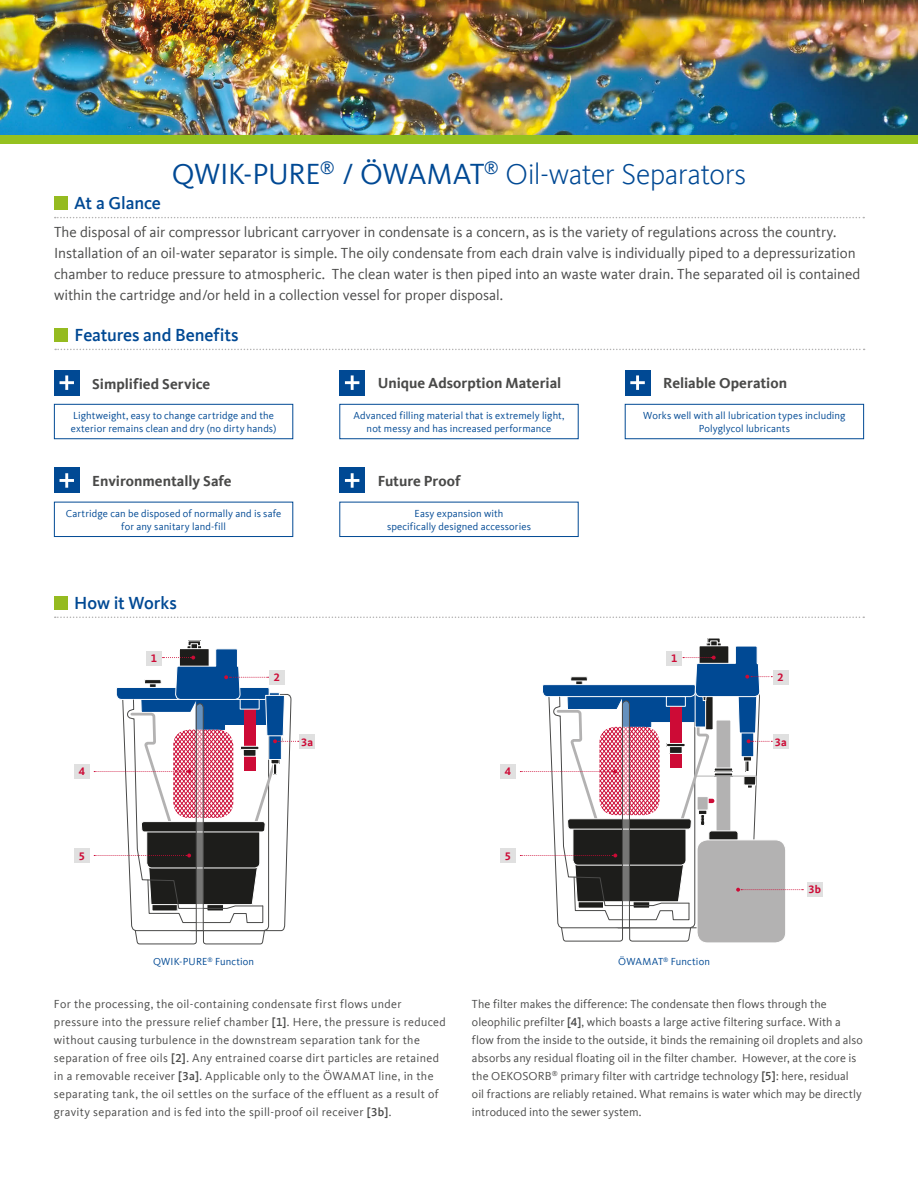
<style>
.page{position:relative;width:918px;height:1188px;background:#fff}
.page>*{position:absolute;margin:0;border:0;box-sizing:border-box;transform-origin:0 0}
.t1{font:300 30px "Kievit Offc Pro";letter-spacing:-.02em;color:#004994}
.t2{font:500 18px "Kievit Offc Pro";letter-spacing:-.01em;color:#004994}
.t3{font:15px/21px "Kievit Offc Pro";letter-spacing:-.005em;color:#4a4a49}
.t4{font:700 15px "Kievit Offc Pro";color:#4a4a49}
.t5{font:12px/18px "Kievit Offc Pro";letter-spacing:.02em;color:#4a4a49}
.t6{font:700 11.25px "Kievit Offc Pro";color:#cd0b36}
.t7{font:10.5px/12.6px "Kievit Offc Pro";letter-spacing:.01em;color:#004994;text-align:center}
.s1{font-weight:400}
.s2{font-weight:500}
</style>
<div class="page">
<img style="left:0;top:0;width:918px;height:135px">
<div style="left:54px;top:404px;width:239px;height:35px;border:1px solid #004994"></div>
<div style="left:54px;top:370px;width:26px;height:25px;background:#004994"></div>
<svg style="left:60px;top:375px;width:14px;height:15px"></svg>
<div style="left:339px;top:404px;width:240px;height:35px;border:1px solid #004994"></div>
<div style="left:339px;top:370px;width:26px;height:25px;background:#004994"></div>
<svg style="left:345px;top:375px;width:14px;height:15px"></svg>
<div style="left:625px;top:404px;width:239px;height:35px;border:1px solid #004994"></div>
<div style="left:625px;top:370px;width:25px;height:25px;background:#004994"></div>
<svg style="left:630px;top:375px;width:15px;height:15px"></svg>
<div style="left:54px;top:502px;width:239px;height:35px;border:1px solid #004994"></div>
<div style="left:54px;top:468px;width:26px;height:25px;background:#004994"></div>
<svg style="left:60px;top:473px;width:14px;height:15px"></svg>
<div style="left:339px;top:502px;width:240px;height:35px;border:1px solid #004994"></div>
<div style="left:339px;top:468px;width:26px;height:25px;background:#004994"></div>
<svg style="left:345px;top:473px;width:14px;height:15px"></svg>
<div style="left:0;top:135px;width:918px;height:9px;background:#95c11f"></div>
<div style="left:188px;top:641px;width:13px;height:5px;border:1px solid #fff"></div>
<div style="left:187px;top:646px;width:15px;height:4px;border:1px solid #fff"></div>
<div style="left:191px;top:644px;width:7px;height:6px;background:#1d1d1b"></div>
<div style="left:191px;top:643px;width:7px;height:7px;border:1px solid #fff"></div>
<div style="left:74px;top:764px;width:16px;height:14px;background:#e0e0e0"></div>
<div style="left:74px;top:848px;width:16px;height:15px;background:#e0e0e0"></div>
<div style="left:500px;top:764px;width:16px;height:14px;background:#e0e0e0"></div>
<div style="left:500px;top:848px;width:16px;height:15px;background:#e0e0e0"></div>
<div style="left:807px;top:882px;width:16px;height:14px;background:#e0e0e0"></div>
<svg style="left:55px;top:617px;width:809px;height:1px"></svg>
<div style="left:54px;top:596px;width:14px;height:13px;background:#95bb20"></div>
<svg style="left:55px;top:217px;width:809px;height:1px"></svg>
<div style="left:54px;top:196px;width:14px;height:14px;background:#95bb20"></div>
<svg style="left:55px;top:349px;width:810px;height:1px"></svg>
<div style="left:54px;top:328px;width:14px;height:13px;background:#95bb20"></div>
<svg style="left:520px;top:641px;width:283px;height:302px"></svg>
<div style="left:300px;top:734px;width:15px;height:14px;background:#e0e0e0"></div>
<svg style="left:94px;top:648px;width:205px;height:297px"></svg>
<h1 class="t1" style="left:172px;top:156px;width:576px"><span class="s1">QWIK-PURE</span><sup>®</sup> <span class="s1">/ ÖWAMAT</span><sup>®</sup> Oil-water Separators</h1>
<p class="t3" style="left:54px;top:221px;width:808px">The disposal of air compressor lubricant carryover in condensate is a concern, as is the variety of regulations across the country.<br>Installation of an oil-water separator is simple. The oily condensate from each drain valve is individually piped to a depressurization chamber to reduce pressure to atmospheric. The clean water is then piped into an waste water drain. The separated oil is contained within the cartridge and/or held in a collection vessel for proper disposal.</p>
<h2 class="t2" style="left:74px;top:192px;width:88px">At a Glance</h2>
<h2 class="t2" style="left:75px;top:324px;width:166px">Features and Benefits</h2>
<p class="t4" style="left:92px;top:375px;width:120px">Simplified Service</p>
<p class="t4" style="left:378px;top:374px;width:185px">Unique Adsorption Material</p>
<p class="t4" style="left:663px;top:374px;width:125px">Reliable Operation</p>
<p class="t7" style="left:71px;top:409px;width:207px;text-align:left">Lightweight, easy to change cartridge and the exterior remains clean and dry (no dirty hands)</p>
<p class="t7" style="left:353px;top:409px;width:213px">Advanced filling material that is extremely light, not messy and has increased performance</p>
<p class="t7" style="left:643px;top:409px;width:204px">Works well with all lubrication types including<br>Polyglycol lubricants</p>
<p class="t4" style="left:92px;top:472px;width:141px">Environmentally Safe</p>
<p class="t4" style="left:378px;top:472px;width:84px">Future Proof</p>
<p class="t7" style="left:66px;top:507px;width:217px">Cartridge can be disposed of normally and is safe for any sanitary land-fill</p>
<p class="t7" style="left:387px;top:507px;width:145px">Easy expansion with<br>specifically designed accessories</p>
<h2 class="t2" style="left:74px;top:592px;width:104px">How it Works</h2>
<p class="t6" style="left:151px;top:652px;width:8px">1</p>
<p class="t6" style="left:671px;top:652px;width:8px">1</p>
<p class="t6" style="left:274px;top:671px;width:8px">2</p>
<p class="t6" style="left:778px;top:671px;width:8px">2</p>
<p class="t6" style="left:301px;top:735px;width:13px">3a</p>
<p class="t6" style="left:775px;top:735px;width:13px">3a</p>
<p class="t6" style="left:79px;top:765px;width:8px">4</p>
<p class="t6" style="left:505px;top:765px;width:8px">4</p>
<p class="t6" style="left:79px;top:849px;width:8px">5</p>
<p class="t6" style="left:505px;top:849px;width:8px">5</p>
<p class="t6" style="left:809px;top:883px;width:14px">3b</p>
<p class="t7" style="left:153px;top:955px;width:103px">QWIK-PURE<sup>®</sup> Function</p>
<p class="t7" style="left:618px;top:955px;width:93px">ÖWAMAT<sup>®</sup> Function</p>
<p class="t5" style="left:54px;top:995px;width:393px">For the processing, the oil-containing condensate first flows under pressure into the pressure relief chamber <span class="s2">[1]</span>. Here, the pressure is reduced without causing turbulence in the downstream separation tank for the separation of free oils <span class="s2">[2]</span>. Any entrained coarse dirt particles are retained in a removable receiver <span class="s2">[3a]</span>. Applicable only to the ÖWAMAT line, in the separating tank, the oil settles on the surface of the effluent as a result of gravity separation and is fed into the spill-proof oil receiver <span class="s2">[3b]</span>.</p>
<p class="t5" style="left:472px;top:995px;width:392px">The filter makes the difference: The condensate then flows through the oleophilic prefilter <span class="s2">[4]</span>, which boasts a large active filtering surface. With a flow from the inside to the outside, it binds the remaining oil droplets and also absorbs any residual floating oil in the filter chamber. However, at the core is the OEKOSORB<sup>®</sup> primary filter with cartridge technology <span class="s2">[5]</span>: here, residual oil fractions are reliably retained. What remains is water which may be directly introduced into the sewer system.</p>
</div>
